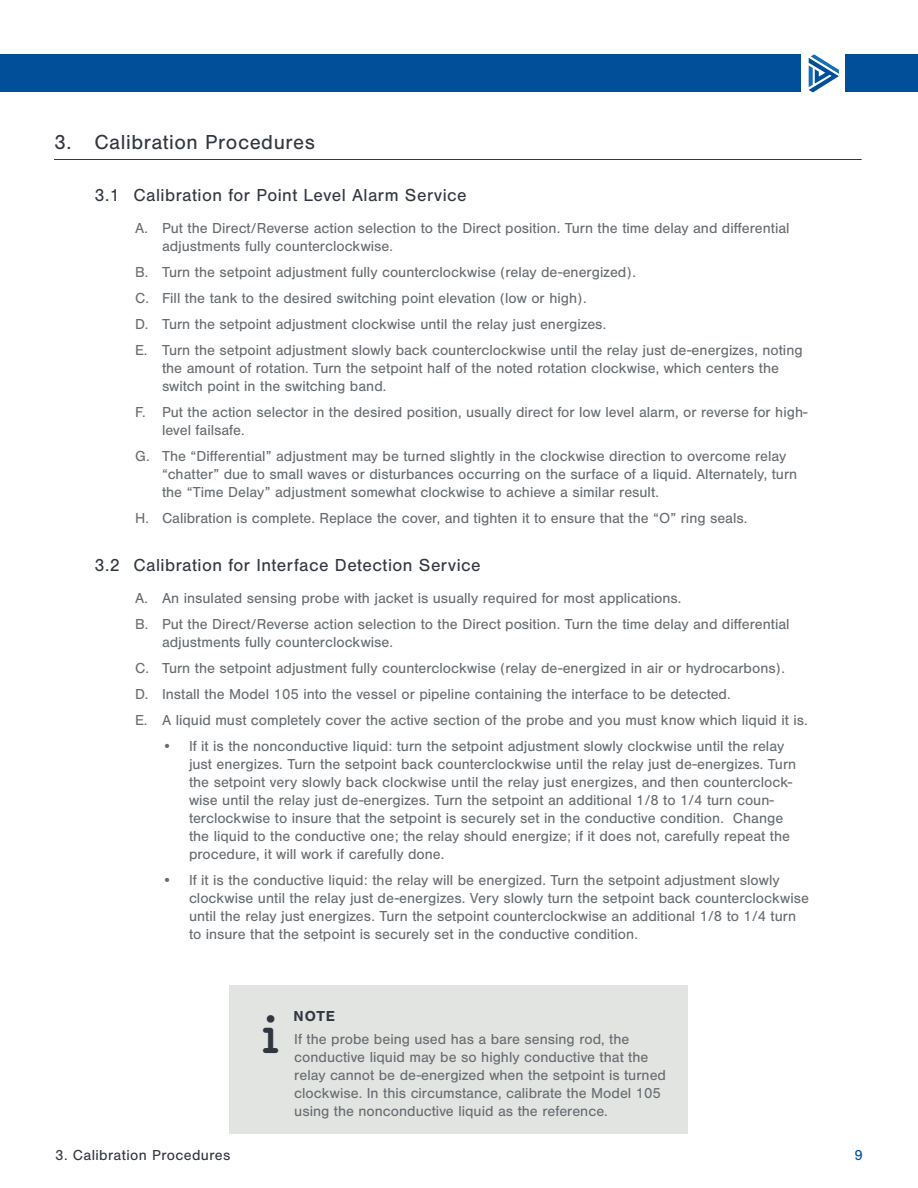
<style>
.page{position:relative;width:918px;height:1188px;background:#fff}
.page>*{position:absolute;margin:0;border:0;box-sizing:border-box;transform-origin:0 0}
.Chapter_Header_Nimbu{font:21px "Nimbus San";letter-spacing:.025em;color:#323640}
._0_0_Section_Headers{font:18px "Nimbus San";letter-spacing:.025em;color:#323640}
.Caution_copy{font:15px/18px "Nimbus San";color:#676c70}
.t1{font:15px "Nimbus San";letter-spacing:.025em;color:#323640}
.CAUTION{font:700 15px "Nimbus San";color:#323640}
.t2{font:15px "Nimbus San";color:#014e99}
</style>
<div class="page">
<div style="left:0;top:54px;width:918px;height:38px;background:#014e99"></div>
<div style="left:801px;top:43px;width:43px;height:56px;background:#fff"></div>
<svg style="left:809px;top:54px;width:30px;height:38px"></svg>
<hr style="left:54px;top:159px;width:808px;height:1px;background:#323640">
<div style="left:230px;top:986px;width:458px;height:148px;background:#e2e4e2"></div>
<p class="Chapter_Header_Nimbu" style="left:54px;top:131px;width:263px">3. Calibration Procedures</p>
<p class="_0_0_Section_Headers" style="left:94px;top:185px;width:374px">3.1 Calibration for Point Level Alarm Service</p>
<p class="Caution_copy" style="left:162px;top:219px;width:629px;text-indent:-27px">A. Put the Direct/Reverse action selection to the Direct position. Turn the time delay and differential adjustments fully counterclockwise.</p>
<p class="Caution_copy" style="left:135px;top:263px;width:502px">B. Turn the setpoint adjustment fully counterclockwise (relay de-energized).</p>
<p class="Caution_copy" style="left:135px;top:289px;width:453px">C. Fill the tank to the desired switching point elevation (low or high).</p>
<p class="Caution_copy" style="left:135px;top:315px;width:473px">D. Turn the setpoint adjustment clockwise until the relay just energizes.</p>
<p class="Caution_copy" style="left:162px;top:341px;width:642px;text-indent:-27px">E. Turn the setpoint adjustment slowly back counterclockwise until the relay just de-energizes, noting the amount of rotation. Turn the setpoint half of the noted rotation clockwise, which centers the switch point in the switching band.</p>
<p class="Caution_copy" style="left:162px;top:403px;width:647px;text-indent:-27px">F. Put the action selector in the desired position, usually direct for low level alarm, or reverse for high&shy;level failsafe.</p>
<p class="Caution_copy" style="left:162px;top:447px;width:637px;text-indent:-27px">G. The “Differential” adjustment may be turned slightly in the clockwise direction to overcome relay “chatter” due to small waves or disturbances occurring on the surface of a liquid. Alternately, turn the “Time Delay” adjustment somewhat clockwise to achieve a similar result.</p>
<p class="Caution_copy" style="left:135px;top:509px;width:614px">H. Calibration is complete. Replace the cover, and tighten it to ensure that the “O” ring seals.</p>
<p class="_0_0_Section_Headers" style="left:94px;top:555px;width:388px">3.2 Calibration for Interface Detection Service</p>
<p class="Caution_copy" style="left:135px;top:589px;width:548px">A. An insulated sensing probe with jacket is usually required for most applications.</p>
<p class="Caution_copy" style="left:162px;top:615px;width:629px;text-indent:-27px">B. Put the Direct/Reverse action selection to the Direct position. Turn the time delay and differential adjustments fully counterclockwise.</p>
<p class="Caution_copy" style="left:135px;top:659px;width:652px">C. Turn the setpoint adjustment fully counterclockwise (relay de-energized in air or hydrocarbons).</p>
<p class="Caution_copy" style="left:135px;top:685px;width:597px">D. Install the Model 105 into the vessel or pipeline containing the interface to be detected.</p>
<p class="Caution_copy" style="left:135px;top:711px;width:674px">E. A liquid must completely cover the active section of the probe and you must know which liquid it is.</p>
<p class="Caution_copy" style="left:189px;top:737px;width:609px;text-indent:-27px">• If it is the nonconductive liquid: turn the setpoint adjustment slowly clockwise until the relay just energizes. Turn the setpoint back counterclockwise until the relay just de-energizes. Turn the setpoint very slowly back clockwise until the relay just energizes, and then counterclock&shy;wise until the relay just de-energizes. Turn the setpoint an additional 1/8 to 1/4 turn coun&shy;terclockwise to insure that the setpoint is securely set in the conductive condition. Change the liquid to the conductive one; the relay should energize; if it does not, carefully repeat the procedure, it will work if carefully done.</p>
<p class="Caution_copy" style="left:189px;top:871px;width:621px;text-indent:-27px">• If it is the conductive liquid: the relay will be energized. Turn the setpoint adjustment slowly clockwise until the relay just de-energizes. Very slowly turn the setpoint back counterclockwise until the relay just energizes. Turn the setpoint counterclockwise an additional 1/8 to 1/4 turn to insure that the setpoint is securely set in the conductive condition.</p>
<p class="CAUTION" style="left:294px;top:1008px;width:43px">NOTE</p>
<p class="Caution_copy" style="left:294px;top:1031px;width:373px">If the probe being used has a bare sensing rod, the conductive liquid may be so highly conductive that the relay cannot be de-energized when the setpoint is turned clockwise. In this circumstance, calibrate the Model 105 using the nonconductive liquid as the reference.</p>
<p class="t1" style="left:55px;top:1147px;width:177px">3. Calibration Procedures</p>
<p class="t2" style="left:854px;top:1147px;width:10px">9</p>
</div>
